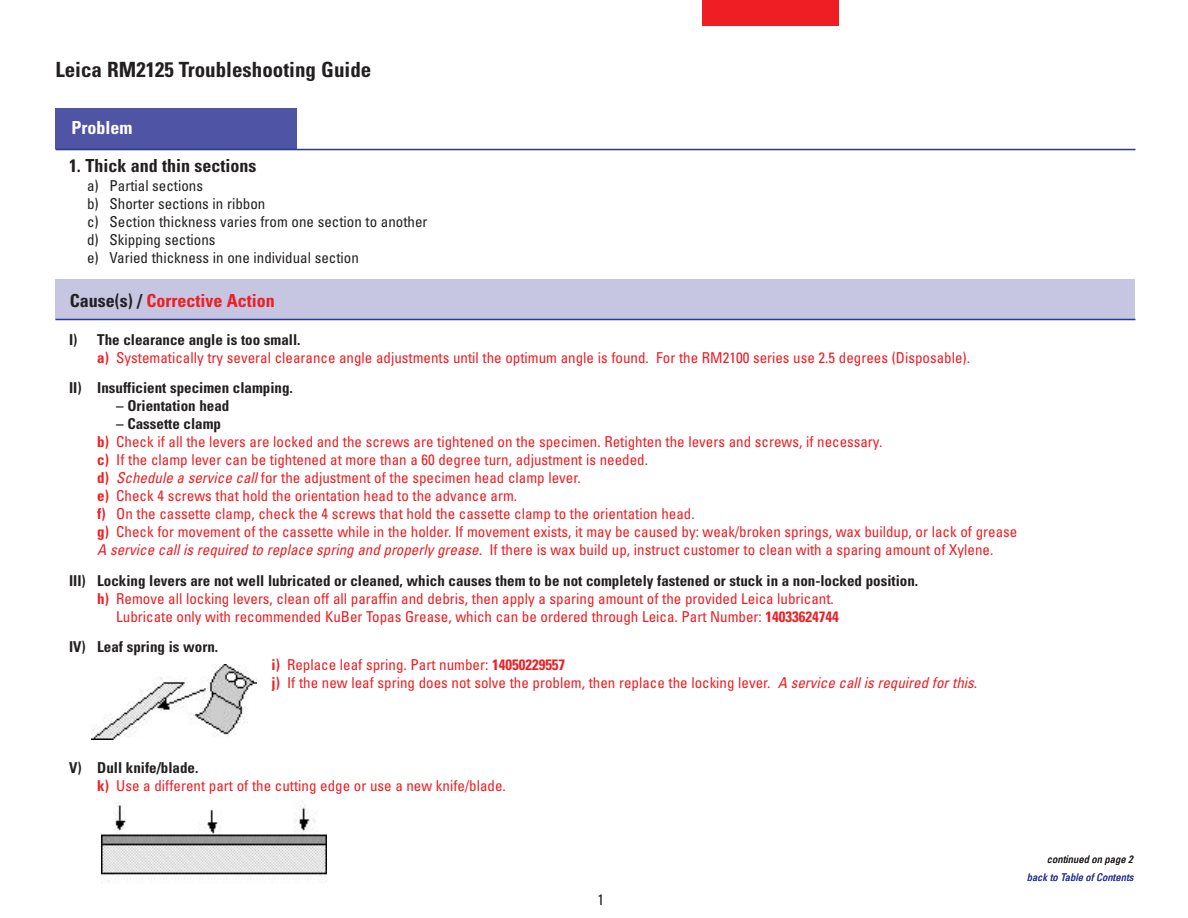
<style>
.page{position:relative;width:1188px;height:918px;background:#fff}
.page>*{position:absolute;margin:0;border:0;box-sizing:border-box;transform-origin:0 0}
.t1{font:700 condensed 21px "Univers";color:#231f20}
.t2{font:700 condensed 18px "Univers";color:#ee1e24}
.t3{font:700 condensed 18px "Univers";color:#231f20}
.t4{font:700 condensed 18px "Univers";color:#fff}
.t5{font:condensed 15px/18px "Univers";color:#ee1e24}
.t6{font:700 condensed 15px "Univers";color:#231f20}
.t7{font:condensed 15px/18px "Univers";color:#231f20}
.t8{font:italic condensed 10.5px "Univers";color:#293795}
.t9{font:italic condensed 10.5px "Univers";color:#231f20}
.s1{color:#231f20}
.s2{font-weight:700;color:#231f20}
.s3{font-weight:700}
.s4{font-style:italic}
</style>
<div class="page">
<div style="left:56px;top:108px;width:241px;height:40px;background:#4f54a4"></div>
<div style="left:56px;top:280px;width:1080px;height:40px;background:#c6c5e2"></div>
<hr style="left:56px;top:319px;width:1080px;height:1px;background:#293795">
<div style="left:702px;top:0;width:136px;height:26px;background:#ee1e24"></div>
<hr style="left:56px;top:149px;width:1080px;height:1px;background:#293795">
<img style="left:92px;top:664px;width:164px;height:76px">
<img style="left:101px;top:800px;width:225px;height:83px">
<h1 class="t1" style="left:56px;top:61px;width:317px">Leica RM2125 Troubleshooting Guide</h1>
<p class="t4" style="left:71px;top:121px;width:63px">Problem</p>
<p class="t3" style="left:69px;top:159px;width:189px">1. Thick and thin sections</p>
<p class="t7" style="left:87px;top:178px;width:342px">a) Partial sections<br>b) Shorter sections in ribbon<br>c) Section thickness varies from one section to another d) Skipping sections<br>e) Varied thickness in one individual section</p>
<p class="t2" style="left:70px;top:294px;width:207px"><span class="s1">Cause(s) /</span> Corrective Action</p>
<p class="t5" style="left:97px;top:331px;width:874px;text-indent:-28px"><span class="s2">I) The clearance angle is too small.<br></span><span class="s3">a)</span> Systematically try several clearance angle adjustments until the optimum angle is found. For the RM2100 series use 2.5 degrees (Disposable).</p>
<p class="t6" style="left:69px;top:382px;width:225px">II) Insufficient specimen clamping.</p>
<p class="t6" style="left:116px;top:400px;width:115px">– Orientation head</p>
<p class="t5" style="left:97px;top:416px;width:922px;text-indent:19px"><span class="s2">– Cassette clamp<br></span><span class="s3">b)</span> Check if all the levers are locked and the screws are tightened on the specimen. Retighten the levers and screws, if necessary.<br><span class="s3">c)</span> If the clamp lever can be tightened at more than a 60 degree turn, adjustment is needed.<br><span class="s3">d)</span> <span class="s4">Schedule a service call</span> for the adjustment of the specimen head clamp lever.<br><span class="s3">e)</span> Check 4 screws that hold the orientation head to the advance arm.<br><span class="s3">f)</span> On the cassette clamp, check the 4 screws that hold the cassette clamp to the orientation head.<br><span class="s3">g)</span> Check for movement of the cassette while in the holder. If movement exists, it may be caused by: weak/broken springs, wax buildup, or lack of grease <span class="s4">A service call is required to replace spring and properly grease.</span> If there is wax build up, instruct customer to clean with a sparing amount of Xylene.</p>
<p class="t6" style="left:69px;top:575px;width:851px">III) Locking levers are not well lubricated or cleaned, which causes them to be not completely fastened or stuck in a non-locked position.</p>
<p class="t5" style="left:97px;top:591px;width:738px"><span class="s3">h)</span> Remove all locking levers, clean off all paraffin and debris, then apply a sparing amount of the provided Leica lubricant.</p>
<p class="t5" style="left:116px;top:609px;width:724px">Lubricate only with recommended KuBer Topas Grease, which can be ordered through Leica. Part Number: <span class="s3">14033624744</span></p>
<p class="t6" style="left:69px;top:642px;width:151px">IV) Leaf spring is worn.</p>
<p class="t5" style="left:271px;top:657px;width:707px"><span class="s3">i)</span> Replace leaf spring. Part number: <span class="s3">14050229557<br>j)</span> If the new leaf spring does not solve the problem, then replace the locking lever. <span class="s4">A service call is required for this</span>.</p>
<p class="t5" style="left:97px;top:760px;width:410px;text-indent:-28px"><span class="s2">V) Dull knife/blade.<br></span><span class="s3">k)</span> Use a different part of the cutting edge or use a new knife/blade.</p>
<p class="t7" style="left:597px;top:892px;width:8px">1</p>
<p class="t9" style="left:1047px;top:855px;width:87px">continued on page 2</p>
<p class="t8" style="left:1027px;top:873px;width:108px">back to Table of Contents</p>
</div>
